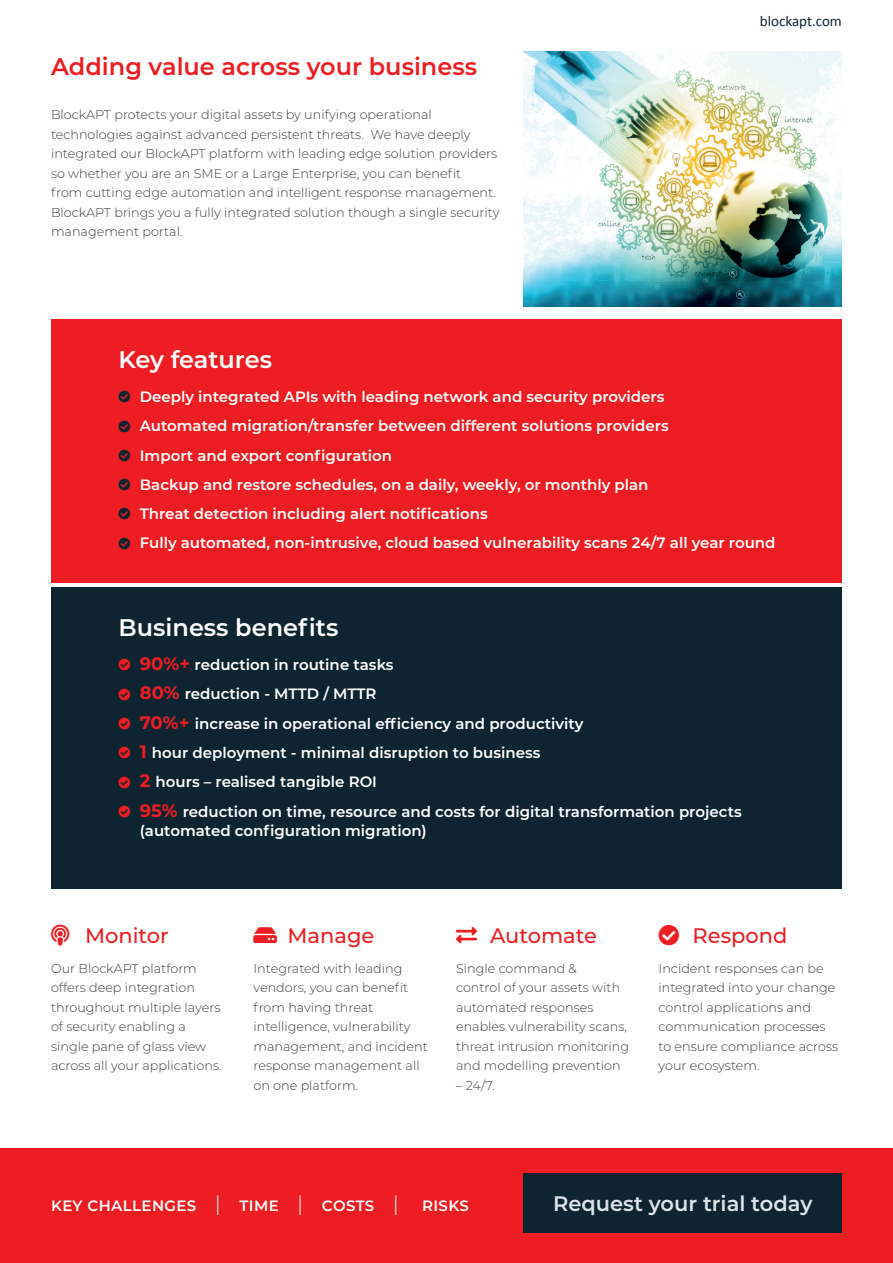
<style>
.page{position:relative;width:893px;height:1263px;background:#fff}
.page>*{position:absolute;margin:0;border:0;box-sizing:border-box;transform-origin:0 0}
.t1{font:600 24px "Montserrat";color:#ee1d23}
.t2{font:600 24px "Montserrat";color:#fff}
.t3{font:500 21px "Montserrat";color:#ee1d23}
.t4{font:600 21px "Montserrat";color:#dde3e8}
.t5{font:600 15px/19.5px "Montserrat";color:#fff}
.t6{font:600 15px "Montserrat";letter-spacing:.025em;color:#fff}
.t7{font:15px "Calibri";color:#0e2531}
.t8{font:300 12.75px/19.5px "Montserrat";color:#3e3e3f}
.s1{color:#0e2531}
.s2{color:#ee1d23}
.s3{font-weight:700;font-size:18px;color:#ee1d23}
.s4{font-weight:300;font-size:21px}
</style>
<div class="page">
<div style="left:0;top:1148px;width:893px;height:115px;background:#ee1d23"></div>
<div style="left:51px;top:319px;width:791px;height:264px;background:#ee1d23"></div>
<div style="left:51px;top:587px;width:791px;height:302px;background:#0e2531"></div>
<div style="left:524px;top:1174px;width:318px;height:59px;background:#0e2531"></div>
<img style="left:524px;top:51px;width:318px;height:255px">
<h1 class="t1" style="left:51px;top:50px;width:428px">Adding value across your business</h1>
<p class="t8" style="left:51px;top:105px;width:450px">BlockAPT protects your digital assets by unifying operational technologies against advanced persistent threats. We have deeply integrated our BlockAPT platform with leading edge solution providers so whether you are an SME or a Large Enterprise, you can benefit<br>from cutting edge automation and intelligent response management.<br>BlockAPT brings you a fully integrated solution though a single security management portal.</p>
<p class="t7" style="left:760px;top:10px;width:84px">blockapt.com</p>
<h1 class="t2" style="left:119px;top:342px;width:155px">Key features</h1>
<p class="t5" style="left:119px;top:386px;width:548px"><span class="s1">●</span> Deeply integrated APIs with leading network and security providers</p>
<p class="t5" style="left:119px;top:416px;width:552px"><span class="s1">●</span> Automated migration/transfer between different solutions providers</p>
<p class="t5" style="left:119px;top:445px;width:275px"><span class="s1">●</span> Import and export configuration</p>
<p class="t5" style="left:119px;top:474px;width:531px"><span class="s1">●</span> Backup and restore schedules, on a daily, weekly, or monthly plan</p>
<p class="t5" style="left:119px;top:503px;width:371px"><span class="s1">●</span> Threat detection including alert notifications</p>
<p class="t5" style="left:119px;top:533px;width:659px"><span class="s1">●</span> Fully automated, non-intrusive, cloud based vulnerability scans 24/7 all year round</p>
<h1 class="t2" style="left:119px;top:610px;width:221px">Business benefits</h1>
<p class="t5" style="left:119px;top:654px;width:277px"><span class="s2">●</span> <span class="s3">90%+</span> reduction in routine tasks</p>
<p class="t5" style="left:119px;top:684px;width:260px"><span class="s2">●</span> <span class="s3">80%</span> reduction - MTTD / MTTR</p>
<p class="t5" style="left:119px;top:713px;width:466px"><span class="s2">●</span> <span class="s3">70%+</span> increase in operational efficiency and productivity</p>
<p class="t5" style="left:119px;top:742px;width:424px"><span class="s2">●</span> <span class="s3">1</span> hour deployment - minimal disruption to business</p>
<p class="t5" style="left:119px;top:771px;width:260px"><span class="s2">●</span> <span class="s3">2</span> hours – realised tangible ROI</p>
<p class="t5" style="left:140px;top:801px;width:603px;text-indent:-21px"><span class="s2">●</span> <span class="s3">95%</span> reduction on time, resource and costs for digital transformation projects (automated configuration migration)</p>
<h2 class="t3" style="left:51px;top:921px;width:119px">□▲▼ Monitor</h2>
<p class="t8" style="left:51px;top:958px;width:172px">Our BlockAPT platform offers deep integration throughout multiple layers of security enabling a single pane of glass view across all your applications.</p>
<h2 class="t3" style="left:254px;top:921px;width:122px">★ Manage</h2>
<p class="t8" style="left:254px;top:958px;width:176px">Integrated with leading vendors, you can benefit from having threat intelligence, vulnerability management, and incident response management all on one platform.</p>
<h2 class="t3" style="left:456px;top:921px;width:142px">■●▼ Automate</h2>
<p class="t8" style="left:456px;top:958px;width:175px">Single command &amp;<br>control of your assets with automated responses enables vulnerability scans, threat intrusion monitoring and modelling prevention</p>
<p class="t8" style="left:456px;top:1075px;width:40px">– 24/7.</p>
<h2 class="t3" style="left:659px;top:921px;width:131px">★ Respond</h2>
<p class="t8" style="left:659px;top:958px;width:181px">Incident responses can be integrated into your change control applications and communication processes to ensure compliance across your ecosystem.</p>
<p class="t6" style="left:51px;top:1195px;width:349px">KEY CHALLENGES <span class="s4">|</span> TIME <span class="s4">|</span> COSTS <span class="s4">|</span></p>
<p class="t5" style="left:422px;top:1196px;width:48px">RISKS</p>
<h2 class="t4" style="left:553px;top:1189px;width:261px">Request your trial today</h2>
</div>
